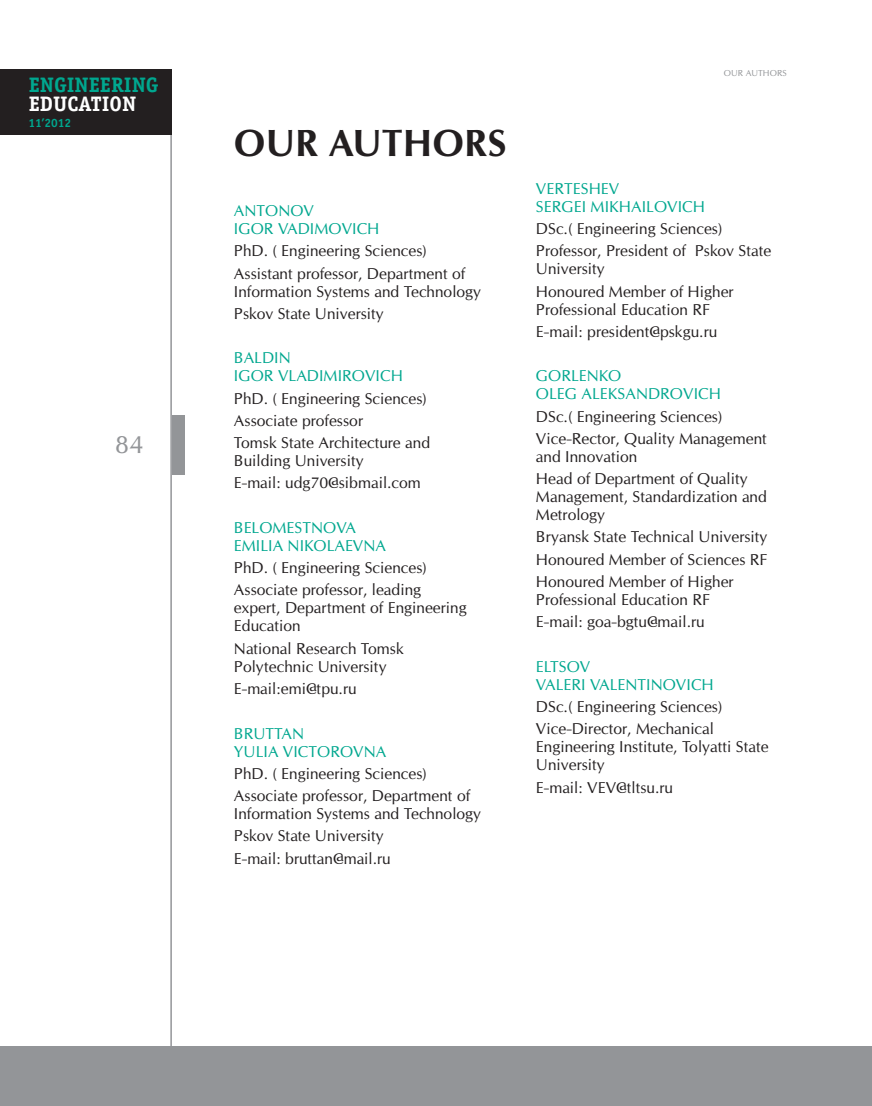
<style>
.page{position:relative;width:872px;height:1106px;background:#fff}
.page>*{position:absolute;margin:0;border:0;box-sizing:border-box;transform-origin:0 0}
.t1{font:700 36px "Opium New";color:#231f20}
.t2{font:24px "Opium New";color:#939598}
.t3{font:700 21px "Officina Serif C";color:#00a78f}
.t4{font:700 21px "Officina Serif C";color:#fff}
.t5{font:15px/22.2px "Opium New";color:#231f20}
.t6{font:15px/18px "Opium New";color:#00a78f}
.t7{font:700 12px "Officina Sans C";color:#00a78f}
.t8{font:8.25px "Opium New";color:#939598}
</style>
<div class="page">
<hr style="left:170px;top:69px;width:2px;height:1037px;background:#939598">
<div style="left:0;top:1046px;width:872px;height:60px;background:#939598"></div>
<div style="left:0;top:69px;width:172px;height:66px;background:#231f20"></div>
<div style="left:172px;top:415px;width:12px;height:60px;background:#939598"></div>
<h3 class="t3" style="left:29px;top:73px;width:131px">ENGINEERING</h3>
<h3 class="t4" style="left:29px;top:92px;width:109px">EDUCATION</h3>
<p class="t7" style="left:28px;top:116px;width:44px">11’2012</p>
<h2 class="t2" style="left:115px;top:429px;width:30px">84</h2>
<h1 class="t1" style="left:234px;top:121px;width:29px">OUR</h1>
<h1 class="t1" style="left:329px;top:121px;width:103px">AUTHOR</h1>
<h1 class="t1" style="left:487px;top:121px;width:21px">S</h1>
<p class="t6" style="left:234px;top:201px;width:143px">Antonov<br>Igor Vadimovich</p>
<p class="t5" style="left:234px;top:240px;width:233px">PhD. ( Engineering Sciences)<br>Assistant professor, Department of</p>
<p class="t5" style="left:234px;top:280px;width:249px">I nformation Systems and Technology<br>Pskov State U niversity</p>
<p class="t6" style="left:234px;top:349px;width:167px">Baldin<br>Igor Vladimirovich</p>
<p class="t5" style="left:234px;top:387px;width:198px">PhD. ( Engineering Sciences)<br>Associate professor<br>Tomsk State Architecture and</p>
<p class="t5" style="left:234px;top:449px;width:188px">Building U niversity<br>E-mail: udg70@sibmail.com</p>
<p class="t6" style="left:234px;top:518px;width:154px">Belomestnova<br>Emilia N ikolaevna</p>
<p class="t5" style="left:234px;top:556px;width:194px">PhD. ( Engineering Sciences)<br>Associate professor, leading</p>
<p class="t5" style="left:234px;top:599px;width:234px;line-height:18px">expert, Department of Engineering<br>Education</p>
<p class="t5" style="left:234px;top:639px;width:171px;line-height:18px">N ational Research Tomsk<br>Polytechnic U niversity</p>
<p class="t5" style="left:234px;top:677px;width:124px">E-mail:emi@tpu.ru</p>
<p class="t6" style="left:234px;top:724px;width:154px">Bruttan<br>Yulia Victorovna</p>
<p class="t5" style="left:234px;top:762px;width:238px">PhD. ( Engineering Sciences)<br>Associate professor, Department of</p>
<p class="t5" style="left:234px;top:802px;width:249px">I nformation Systems and Technology<br>Pskov State U niversity<br>E-mail: bruttan@mail.ru</p>
<p class="t8" style="left:723px;top:68px;width:8px">OUR</p>
<p class="t8" style="left:745px;top:68px;width:7px">AUT</p>
<p class="t8" style="left:763px;top:68px;width:14px">HORS</p>
<p class="t6" style="left:536px;top:179px;width:167px">Verteshev<br>Sergei Mikhailovich</p>
<p class="t5" style="left:536px;top:217px;width:237px">DSc.( Engineering Sciences)<br>Professor, President of Pskov State</p>
<p class="t5" style="left:536px;top:258px;width:199px">U niversity<br>Honoured Member of Higher</p>
<p class="t5" style="left:536px;top:298px;width:183px">Professional Education RF<br>E-mail: president@pskgu.ru</p>
<p class="t6" style="left:536px;top:367px;width:183px">Gorlenko<br>Oleg Aleksandrovich</p>
<p class="t5" style="left:536px;top:405px;width:232px">DSc.( Engineering Sciences)<br>Vice-Rector, Quality Management</p>
<p class="t5" style="left:536px;top:445px;width:213px">and I nnovation<br>Head of Department of Quality</p>
<p class="t5" style="left:536px;top:487px;width:232px;line-height:18px">Management, Standardization and<br>Metrology</p>
<p class="t5" style="left:536px;top:526px;width:233px">Bryansk State Technical U niversity<br>Honoured Member of Sciences RF<br>Honoured Member of Higher</p>
<p class="t5" style="left:536px;top:588px;width:170px">Professional Education RF<br>E-mail: goa-bgtu@mail.ru</p>
<p class="t6" style="left:536px;top:657px;width:176px">Eltsov<br>Valeri Valentinovich</p>
<p class="t5" style="left:536px;top:695px;width:188px">DSc.( Engineering Sciences)<br>Vice-Director, Mechanical</p>
<p class="t5" style="left:536px;top:737px;width:234px;line-height:18px">Engineering I nstitute, Tolyatti State<br>U niversity</p>
<p class="t5" style="left:536px;top:776px;width:139px">E-mail: VEV@tltsu.ru</p>
</div>
